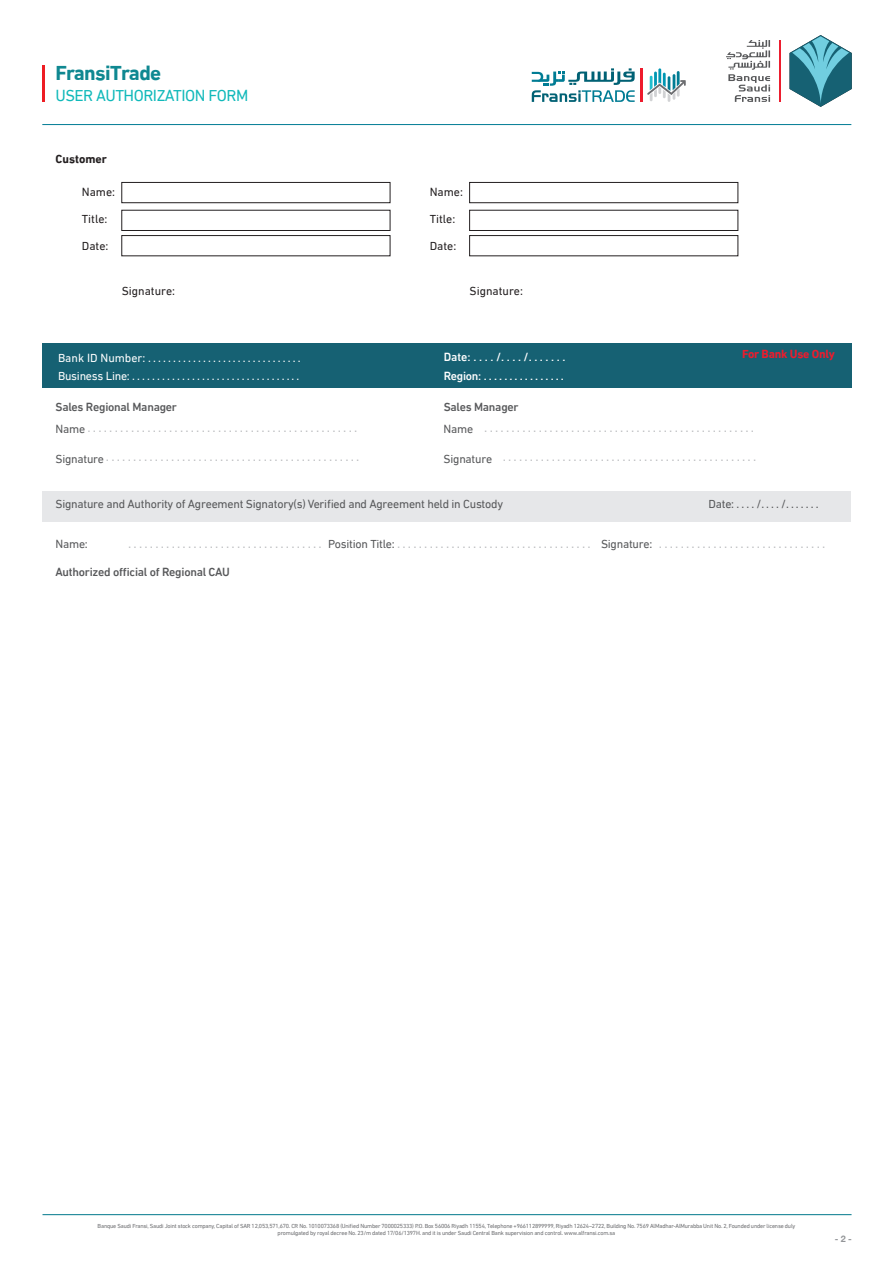
<style>
.page{position:relative;width:893px;height:1263px;background:#fff}
.page>*{position:absolute;margin:0;border:0;box-sizing:border-box;transform-origin:0 0}
.t1{font:700 21px "DIN Next LTW23";letter-spacing:-.03em;color:#0f8891}
.t2{font:16.35px "DIN Next LTW23";letter-spacing:-.03em;color:#11b9ba}
.t3{font:condensed 13.5px/28.7px "Helvetica Neue";color:#bcbdc0;text-align:right}
.t4{font:12px "DIN Next LTW23";letter-spacing:-.02em;color:#57585a}
.t5{font:12px/18px "DIN Next LTW23";letter-spacing:-.02em;color:#fff}
.t6{font:500 12px "DIN Next LTW23";letter-spacing:-.02em;color:#57585a}
.t7{font:12px "DIN Next LTW23";color:#231f20}
.t8{font:500 12px/19.5px "DIN Next LTW23";letter-spacing:-.02em;color:#fff}
.t9{font:700 12px "DIN Next LTW23";letter-spacing:-.02em;color:#ed1c2e}
.t10{font:700 12px "DIN Next LTW23";color:#231f20}
.t11{font:700 9px "Helvetica Neue";color:#939598}
.t12{font:6px/7.5px "DIN Next LTW23";letter-spacing:-.03em;color:#6c6d70;text-align:center}
</style>
<div class="page">
<div style="left:42px;top:344px;width:809px;height:44px;background:#166173"></div>
<div style="left:42px;top:491px;width:809px;height:30px;background:#e6e7e9"></div>
<hr style="left:43px;top:1214px;width:809px;height:1px;background:#00788b">
<hr style="left:42px;top:124px;width:809px;height:1px;background:#007c94">
<hr style="left:779px;top:40px;width:2px;height:62px;background:#ec1e2f">
<svg style="left:726px;top:40px;width:44px;height:62px"></svg>
<svg style="left:789px;top:35px;width:63px;height:72px"></svg>
<hr style="left:42px;top:65px;width:3px;height:37px;background:#ee1d23">
<hr style="left:640px;top:68px;width:3px;height:34px;background:#ee1b2d">
<svg style="left:532px;top:68px;width:103px;height:34px"></svg>
<svg style="left:647px;top:68px;width:39px;height:34px"></svg>
<div style="left:122px;top:182px;width:268px;height:21px;background:#fff;border:1px solid #231f20"></div>
<div style="left:122px;top:210px;width:268px;height:21px;background:#fff;border:1px solid #231f20"></div>
<div style="left:122px;top:235px;width:268px;height:21px;background:#fff;border:1px solid #231f20"></div>
<div style="left:469px;top:182px;width:269px;height:21px;background:#fff;border:1px solid #231f20"></div>
<div style="left:469px;top:210px;width:269px;height:21px;background:#fff;border:1px solid #231f20"></div>
<div style="left:469px;top:235px;width:269px;height:21px;background:#fff;border:1px solid #231f20"></div>
<h1 class="t1" style="left:56px;top:61px;width:107px">FransiTrade</h1>
<h2 class="t2" style="left:56px;top:86px;width:194px">USER AUTHORIZATION FORM</h2>
<h3 class="t10" style="left:56px;top:152px;width:53px">Customer</h3>
<h3 class="t7" style="left:82px;top:185px;width:35px">Name:</h3>
<h3 class="t7" style="left:82px;top:212px;width:27px">Title:</h3>
<h3 class="t7" style="left:82px;top:239px;width:28px">Date:</h3>
<h3 class="t7" style="left:430px;top:185px;width:35px">Name:</h3>
<h3 class="t7" style="left:430px;top:212px;width:27px">Title:</h3>
<h3 class="t7" style="left:430px;top:239px;width:28px">Date:</h3>
<h3 class="t7" style="left:122px;top:284px;width:55px">Signature:</h3>
<h3 class="t7" style="left:470px;top:284px;width:55px">Signature:</h3>
<h3 class="t5" style="left:58px;top:349px;width:244px">Bank ID Number: . . . . . . . . . . . . . . . . . . . . . . . . . . . . . . .<br>Business Line: . . . . . . . . . . . . . . . . . . . . . . . . . . . . . . . . . .</h3>
<h3 class="t8" style="left:444px;top:347px;width:123px">Date: . . . . /. . . . /. . . . . . .<br>Region: . . . . . . . . . . . . . . . .</h3>
<h3 class="t6" style="left:56px;top:400px;width:123px">Sales Regional Manager</h3>
<h3 class="t6" style="left:444px;top:400px;width:76px">Sales Manager</h3>
<h3 class="t9" style="left:742px;top:346px;width:94px">For Bank Use Only</h3>
<h3 class="t4" style="left:56px;top:422px;width:31px">Name</h3>
<h3 class="t4" style="left:56px;top:452px;width:50px">Signature</h3>
<h3 class="t3" style="left:87px;top:413px;width:271px">. . . . . . . . . . . . . . . . . . . . . . . . . . . . . . . . . . . . . . . . . . . . . . . . . .</h3>
<h3 class="t3" style="left:106px;top:442px;width:255px">. . . . . . . . . . . . . . . . . . . . . . . . . . . . . . . . . . . . . . . . . . . . . . .</h3>
<h3 class="t4" style="left:444px;top:422px;width:31px">Name</h3>
<h3 class="t4" style="left:444px;top:452px;width:50px">Signature</h3>
<h3 class="t3" style="left:484px;top:413px;width:273px">. . . . . . . . . . . . . . . . . . . . . . . . . . . . . . . . . . . . . . . . . . . . . . . . . . . . . . . . . . . . . . . . . . . . . . . . . . . . . . . . . . . . . . . . . . . . . . . . .</h3>
<h3 class="t4" style="left:56px;top:497px;width:449px">Signature and Authority of Agreement Signatory(s) Verified and Agreement held in Custody</h3>
<h3 class="t4" style="left:709px;top:497px;width:112px">Date: . . . . /. . . . /. . . . . . .</h3>
<h3 class="t4" style="left:328px;top:537px;width:68px">Position Title:</h3>
<h3 class="t4" style="left:601px;top:537px;width:53px">Signature:</h3>
<h3 class="t4" style="left:56px;top:537px;width:34px">Name:</h3>
<h3 class="t6" style="left:56px;top:564px;width:176px">Authorized official of Regional CAU</h3>
<h3 class="t3" style="left:128px;top:528px;width:195px">. . . . . . . . . . . . . . . . . . . . . . . . . . . . . . . . . . . .</h3>
<h3 class="t3" style="left:397px;top:528px;width:195px">. . . . . . . . . . . . . . . . . . . . . . . . . . . . . . . . . . . .</h3>
<h3 class="t3" style="left:659px;top:528px;width:168px">. . . . . . . . . . . . . . . . . . . . . . . . . . . . . . .</h3>
<p class="t12" style="left:98px;top:1222px;width:699px">Banque Saudi Fransi, Saudi Joint stock company, Capital of SAR 12,053,571,670. CR No. 1010073368 (Unified Number 7000025333) P.O. Box 56006 Riyadh 11554, Telephone +966112899999, Riyadh 12624–2722, Building No. 7569 AlMadhar-AlMurabba Unit No. 2, Founded under license duly promulgated by royal decree No. 23/m dated 17/06/1397H. and it is under Saudi Central Bank supervision and control. www.alfransi.com.sa</p>
<h3 class="t11" style="left:835px;top:1231px;width:19px">- 2 -</h3>
</div>
